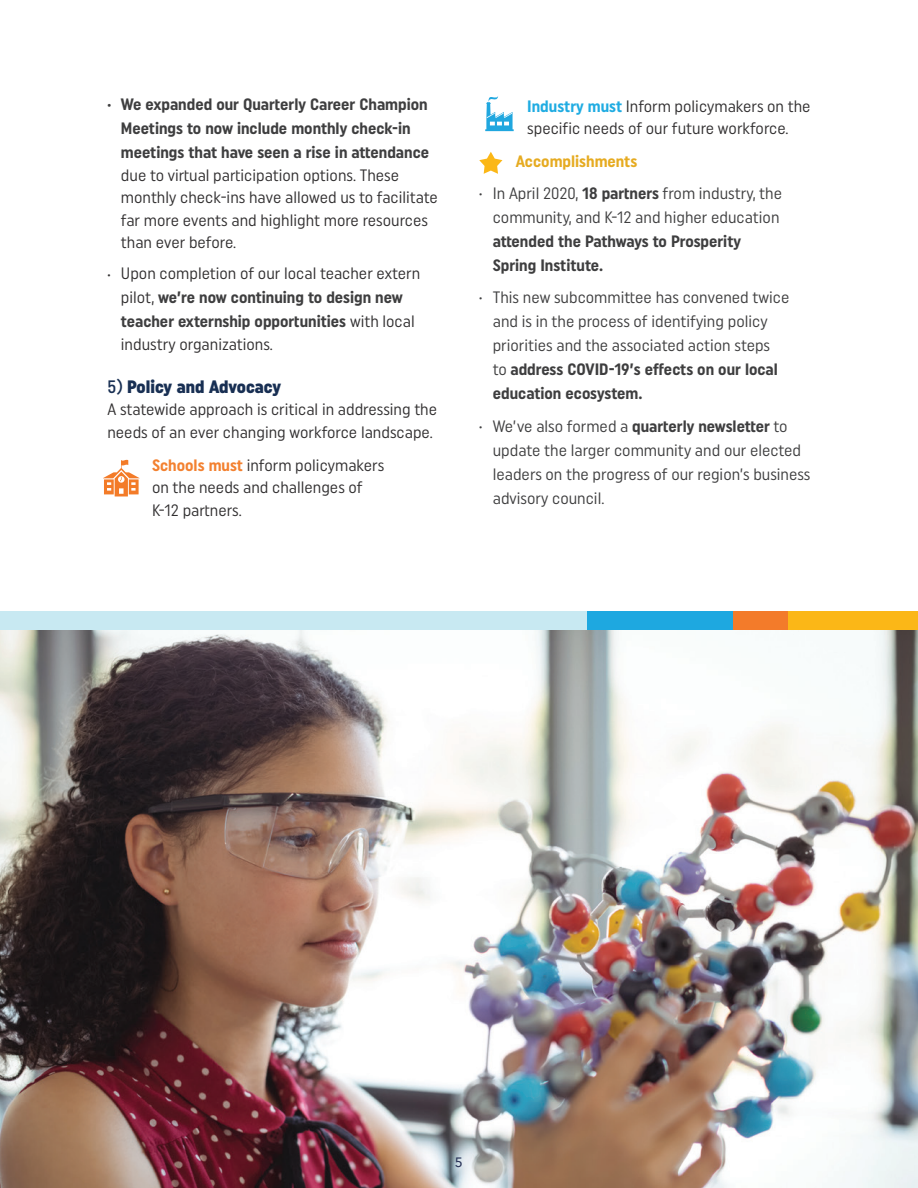
<style>
.page{position:relative;width:918px;height:1188px;background:#fff}
.page>*{position:absolute;margin:0;border:0;box-sizing:border-box;transform-origin:0 0}
.t1{font:900 18px "Uniform Condensed";color:#182f53}
.t2{font:16.5px/22.5px "Uniform Condensed";color:#312f30}
.t3{font:16.5px/24px "Uniform Condensed";color:#3e3e3f}
.t4{font:700 16.5px/24px "Uniform Condensed";color:#3e3e3f}
.t5{font:700 16.5px "Uniform Condensed";color:#e6ab21}
.t6{font:500 13.5px "Avenir Next LT Pro";color:#2a3559}
.s1{font-size:10.5px}
.s2{font-weight:400;font-size:10.5px;color:#312f30}
.s3{font-weight:400;color:#312f30}
.s4{font-weight:500}
.s5{font-weight:700;color:#f38130}
.s6{font-weight:700;color:#20ace2}
.s7{font-weight:700}
</style>
<div class="page">
<svg style="left:103px;top:460px;width:37px;height:36px"></svg>
<svg style="left:485px;top:96px;width:29px;height:35px"></svg>
<img style="left:0;top:630px;width:918px;height:558px">
<div style="left:0;top:612px;width:587px;height:18px;background:#c8e9f2"></div>
<div style="left:587px;top:612px;width:147px;height:18px;background:#1ea8e0"></div>
<div style="left:734px;top:612px;width:54px;height:18px;background:#f37b2a"></div>
<div style="left:788px;top:612px;width:130px;height:18px;background:#fbb717"></div>
<svg style="left:479px;top:152px;width:23px;height:22px"></svg>
<p class="t4" style="left:121px;top:92px;width:310px;text-indent:-14px"><span class="s1">•</span> We expanded our Quarterly Career Champion<br>Meetings to now include monthly check-in meetings that have seen a rise in attendance</p>
<p class="t2" style="left:121px;top:163px;width:318px">due to virtual participation options. These monthly check-ins have allowed us to facilitate far more events and highlight more resources than ever before.</p>
<p class="t4" style="left:107px;top:261px;width:314px;text-align:center"><span class="s2">•</span> <span class="s3">Upon completion of our local teacher extern pilot,</span> we’re now continuing to design new teacher externship opportunities <span class="s3">with local</span></p>
<p class="t2" style="left:121px;top:332px;width:154px">industry organizations.</p>
<p class="t1" style="left:107px;top:375px;width:175px"><span class="s4">5)</span> Policy and Advocacy</p>
<p class="t2" style="left:107px;top:398px;width:331px">A statewide approach is critical in addressing the needs of an ever changing workforce landscape.</p>
<p class="t2" style="left:152px;top:453px;width:234px"><span class="s5">Schools must</span> inform policymakers on the needs and challenges of<br>K-12 partners.</p>
<p class="t2" style="left:527px;top:94px;width:285px"><span class="s6">Industry must</span> Inform policymakers on the specific needs of our future workforce.</p>
<p class="t5" style="left:516px;top:152px;width:123px">Accomplishments</p>
<p class="t3" style="left:479px;top:180px;width:304px;text-align:right"><span class="s1">•</span> In April 2020, <span class="s7">18 partners</span> from industry, the community, and K-12 and higher education</p>
<p class="t4" style="left:493px;top:229px;width:250px">attended the Pathways to Prosperity<br>Spring Institute.</p>
<p class="t3" style="left:493px;top:285px;width:298px;text-indent:-14px"><span class="s1">•</span> This new subcommittee has convened twice and is in the process of identifying policy priorities and the associated action steps<br>to <span class="s7">address COVID-19’s effects on our local education ecosystem.</span></p>
<p class="t3" style="left:493px;top:414px;width:319px;text-indent:-14px"><span class="s1">•</span> We’ve also formed a <span class="s7">quarterly newsletter</span> to update the larger community and our elected leaders on the progress of our region’s business advisory council.</p>
<p class="t6" style="left:455px;top:1154px;width:10px">5</p>
</div>
